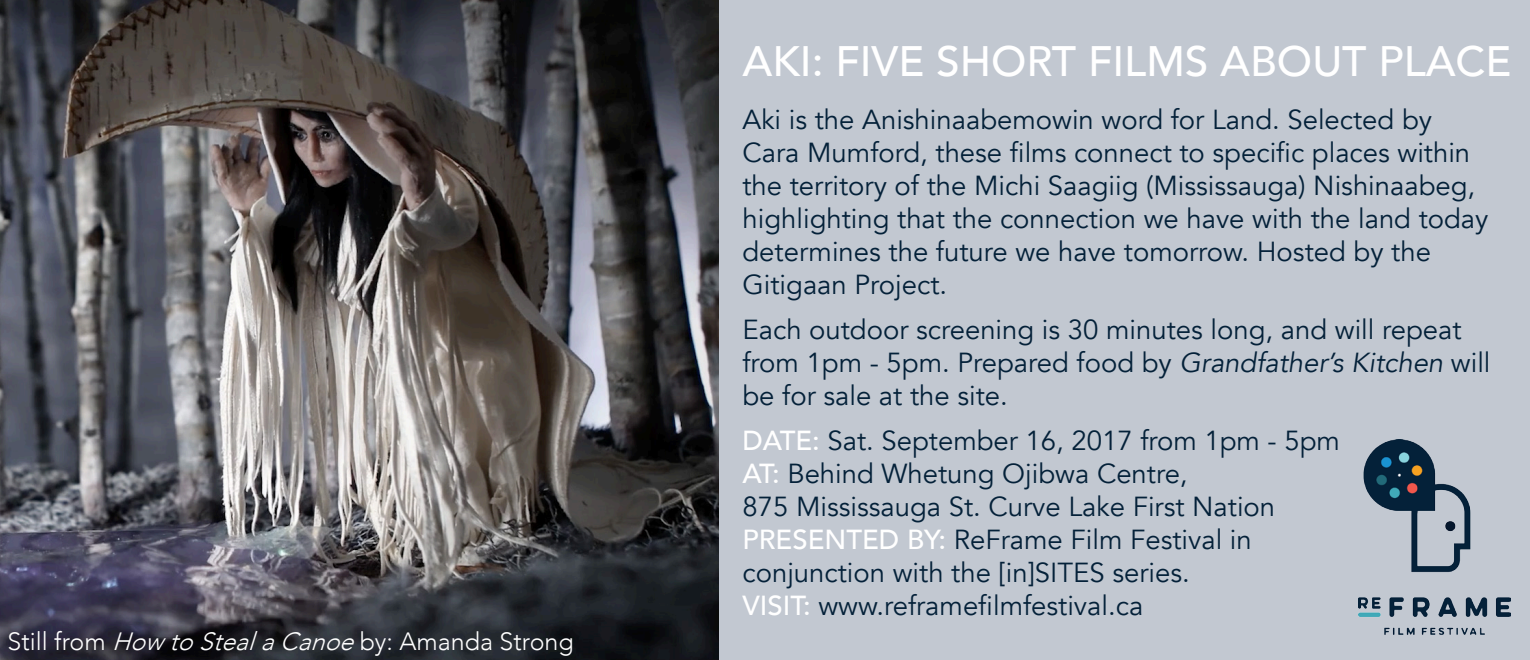
<style>
.page{position:relative;width:1530px;height:660px;background:#fff}
.page>*{position:absolute;margin:0;border:0;box-sizing:border-box;transform-origin:0 0}
.t1{font:500 42.5px "Avenir";color:#fff}
.t2{font:27.5px/33px "Avenir";color:#042139}
.t3{font:300 25px "Avenir";color:#fff}
.s1{font-style:italic}
.s2{font-weight:500;color:#fff}
</style>
<div class="page">
<div style="left:706px;top:0;width:824px;height:660px;background:#c2c8d1"></div>
<img style="left:0;top:0;width:718px;height:660px">
<img style="left:1358px;top:439px;width:152px;height:195px">
<p class="t3" style="left:8px;top:626px;width:568px">Still from <span class="s1">How to Steala Canoe</span>by: Amanda Strong</p>
<p class="t1" style="left:742px;top:24px;width:771px">AKI: FIVE SHORT FILMS ABOUT PLACE</p>
<p class="t2" style="left:742px;top:104px;width:748px">Aki is the Anishinaabemowin word for Land. Selected by Cara Mumford, these films connect to specific places within the territory of the Michi Saagiig (Mississauga) Nishinaabeg, highlighting that the connection we have with the land today determines the future we have tomorrow. Hosted by the Gitigaan Project.</p>
<p class="t2" style="left:742px;top:314px;width:750px">Each outdoor screening is 30 minutes long, and will repeat from 1pm - 5pm. Prepared food by <span class="s1">Grandfather’s Kitchen</span> will be for sale at the site.</p>
<p class="t2" style="left:742px;top:425px;width:599px"><span class="s2">DATE:</span> Sat. September 16, 2017 from 1pm - 5pm</p>
<p class="t2" style="left:742px;top:458px;width:447px"><span class="s2">AT:</span> Behind Whetung Ojibwa Centre,</p>
<p class="t2" style="left:742px;top:491px;width:534px">875 Mississauga St. Curve Lake First Nation</p>
<p class="t2" style="left:742px;top:524px;width:511px"><span class="s2">PRESENTED BY:</span> ReFrame Film Festival in</p>
<p class="t2" style="left:742px;top:557px;width:449px">conjunction with the [in]SITES series.</p>
<p class="t2" style="left:742px;top:590px;width:402px"><span class="s2">VISIT:</span> www.reframefilmfestival.ca</p>
</div>
